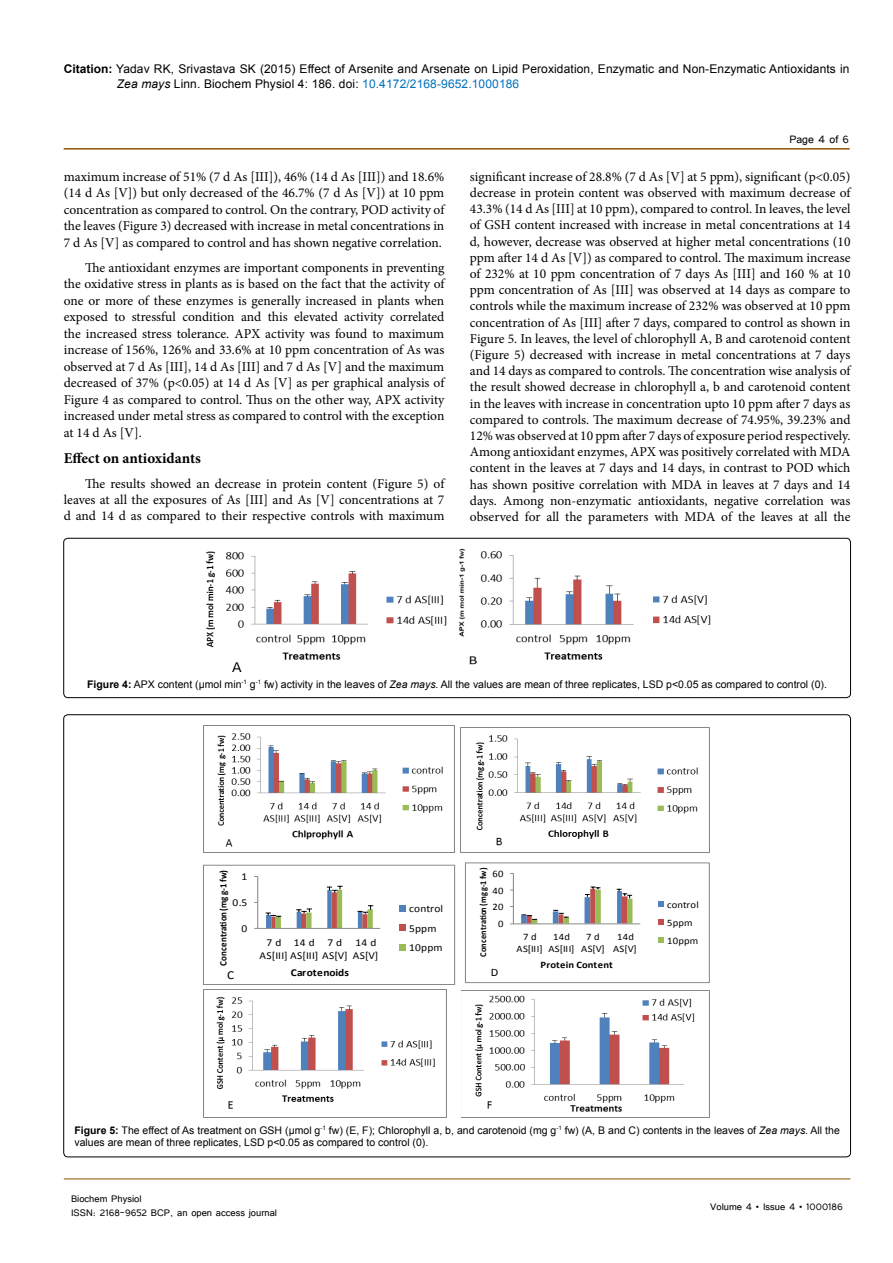
<style>
.page{position:relative;width:893px;height:1263px;background:#fff}
.page>*{position:absolute;margin:0;border:0;box-sizing:border-box;transform-origin:0 0}
.SSH{font:700 15px "Minion Pro";color:#000}
.t1{font:13.5px/16.2px "Minion Pro";letter-spacing:-.005em;color:#000;text-align:justify}
.t2{font:13.5px "Tunga";color:#000}
.t3{font:12.15px "Calibri";color:#000;scale:1.08 1}
.t4{font:12px/15px "Arial";letter-spacing:.01em;color:#000}
.t5{font:12px/14.4px "Tunga";color:#000}
.t6{font:11.4px "Calibri";color:#000;scale:1.08 1}
.t7{font:10.65px/13px "Calibri";letter-spacing:.03em;color:#000;scale:1.08 1}
.t8{font:10.65px/19.6px "Calibri";letter-spacing:.01em;color:#000;scale:1.08 1}
.t9{font:700 10.65px "Calibri";color:#000;scale:1.08 1}
.t10{font:10.5px/12.6px "Arial";color:#000}
.t11{font:9.9px/12.1px "Calibri";letter-spacing:.03em;color:#000;text-align:center;scale:1.08 1}
.t12{font:9.9px/18.3px "Calibri";letter-spacing:.01em;color:#000;scale:1.08 1}
.t13{font:700 9.9px "Calibri";letter-spacing:.01em;color:#000;scale:1.08 1}
.t14{font:700 9.6px "Calibri";letter-spacing:.01em;color:#000;scale:.93 1}
.t15{font:700 9px "Calibri";letter-spacing:.01em;color:#000;scale:.93 1}
.s1{font-weight:700}
.s2{font-style:italic}
.s3{color:#0072bc}
</style>
<div class="page">
<hr style="left:64px;top:148px;width:786px;height:2px;background:#905501">
<hr style="left:64px;top:1179px;width:786px;height:1px;background:#905501">
<div style="left:64px;top:538px;width:787px;height:160px;border:1px solid #000;border-radius:4px"></div>
<img style="left:459px;top:548px;width:252px;height:117px">
<img style="left:206px;top:551px;width:241px;height:120px">
<img style="left:203px;top:725px;width:251px;height:127px">
<img style="left:461px;top:727px;width:249px;height:125px">
<svg style="left:266px;top:886px;width:107px;height:42px"></svg>
<hr style="left:257px;top:876px;width:1px;height:52px;background:#868686">
<hr style="left:258px;top:928px;width:122px;height:1px;background:#868686">
<div style="left:399px;top:905px;width:6px;height:7px;background:#4f81bd"></div>
<svg style="left:399px;top:925px;width:6px;height:6px"></svg>
<div style="left:399px;top:944px;width:6px;height:7px;background:#9bbb59"></div>
<div style="left:203px;top:865px;width:252px;height:120px;border:1px solid #868686"></div>
<svg style="left:521px;top:886px;width:111px;height:37px"></svg>
<hr style="left:513px;top:873px;width:1px;height:51px;background:#868686">
<hr style="left:513px;top:923px;width:127px;height:1px;background:#868686">
<svg style="left:658px;top:902px;width:5px;height:5px"></svg>
<svg style="left:658px;top:920px;width:5px;height:5px"></svg>
<svg style="left:658px;top:938px;width:5px;height:5px"></svg>
<div style="left:465px;top:862px;width:245px;height:121px;border:1px solid #868686"></div>
<img style="left:203px;top:990px;width:232px;height:127px">
<img style="left:475px;top:991px;width:235px;height:126px">
<p class="t4" style="left:117px;top:61px;width:734px;text-indent:-53px"><span class="s1">Citation:</span> Yadav RK, Srivastava SK (2015) Effect of Arsenite and Arsenate on Lipid Peroxidation, Enzymatic and Non-Enzymatic Antioxidants in<br><span class="s2">Zea mays</span> Linn. Biochem Physiol 4: 186. doi: <span class="s3">10.4172/2168-9652.1000186</span></p>
<p class="t1" style="left:64px;top:168px;width:382px">maximum increase of 51% (7 d As [III]), 46% (14 d As [III]) and 18.6% (14 d As [V]) but only decreased of the 46.7% (7 d As [V]) at 10 ppm concentration as compared to control. On the contrary, POD activity of the leaves (Figure 3) decreased with increase in metal concentrations in 7 d As [V] as compared to control and has shown negative correlation.</p>
<p class="t1" style="left:64px;top:259px;width:382px;text-indent:21px">The antioxidant enzymes are important components in preventing the oxidative stress in plants as is based on the fact that the activity of one or more of these enzymes is generally increased in plants when exposed to stressful condition and this elevated activity correlated the increased stress tolerance. APX activity was found to maximum increase of 156%, 126% and 33.6% at 10 ppm concentration of As was observed at 7 d As [III], 14 d As [III] and 7 d As [V] and the maximum decreased of 37% (p&lt;0.05) at 14 d As [V] as per graphical analysis of Figure 4 as compared to control. Thus on the other way, APX activity increased under metal stress as compared to control with the exception at 14 d As [V].</p>
<p class="SSH" style="left:64px;top:448px;width:139px">Effect on antioxidants</p>
<p class="t1" style="left:64px;top:476px;width:382px;text-indent:21px">The results showed an decrease in protein content (Figure 5) of leaves at all the exposures of As [III] and As [V] concentrations at 7 d and 14 d as compared to their respective controls with maximum</p>
<p class="t2" style="left:789px;top:131px;width:61px">Page 4 of 6</p>
<p class="t1" style="left:470px;top:168px;width:382px">significant increase of 28.8% (7 d As [V] at 5 ppm), significant (p&lt;0.05) decrease in protein content was observed with maximum decrease of 43.3% (14 d As [III] at 10 ppm), compared to control. In leaves, the level of GSH content increased with increase in metal concentrations at 14 d, however, decrease was observed at higher metal concentrations (10 ppm after 14 d As [V]) as compared to control. The maximum increase of 232% at 10 ppm concentration of 7 days As [III] and 160 % at 10 ppm concentration of As [III] was observed at 14 days as compare to controls while the maximum increase of 232% was observed at 10 ppm concentration of As [III] after 7 days, compared to control as shown in Figure 5. In leaves, the level of chlorophyll A, B and carotenoid content (Figure 5) decreased with increase in metal concentrations at 7 days and 14 days as compared to controls. The concentration wise analysis of the result showed decrease in chlorophyll a, b and carotenoid content in the leaves with increase in concentration upto 10 ppm after 7 days as compared to controls. The maximum decrease of 74.95%, 39.23% and 12% was observed at 10 ppm after 7 days of exposure period respectively.<br>Among antioxidant enzymes, APX was positively correlated with MDA content in the leaves at 7 days and 14 days, in contrast to POD which has shown positive correlation with MDA in leaves at 7 days and 14 days. Among non-enzymatic antioxidants, negative correlation was observed for all the parameters with MDA of the leaves at all the</p>
<p class="t10" style="left:87px;top:678px;width:741px"><span class="s1">Figure 4:</span> APX content (μmol min<sup>-1</sup> g<sup>-1</sup> fw) activity in the leaves of <span class="s2">Zea mays</span>. All the values are mean of three replicates, LSD p&lt;0.05 as compared to control (0).</p>
<p class="t14" style="left:217px;top:966px;width:104px;rotate:-90deg">Concentration (mg g-1 fw)</p>
<p class="t7" style="left:242px;top:870px;width:7px">1</p>
<p class="t7" style="left:233px;top:896px;width:15px">0.5</p>
<p class="t7" style="left:242px;top:922px;width:7px">0</p>
<p class="t3" style="left:227px;top:967px;width:8px">C</p>
<p class="t7" style="left:260px;top:936px;width:83px;text-indent:7px">7 d<br>AS[III] AS[III] AS[V]</p>
<p class="t7" style="left:294px;top:936px;width:21px">14 d</p>
<p class="t7" style="left:327px;top:936px;width:15px">7 d</p>
<p class="t7" style="left:353px;top:936px;width:25px">14 d<br>AS[V]</p>
<p class="t9" style="left:291px;top:965px;width:55px">Carotenoids</p>
<p class="t8" style="left:409px;top:899px;width:33px">control<br>5ppm<br>10ppm</p>
<p class="t15" style="left:477px;top:957px;width:97px;rotate:-90deg">Concentration (mg g-1 fw)</p>
<p class="t11" style="left:492px;top:867px;width:12px">60</p>
<p class="t11" style="left:492px;top:884px;width:12px">40</p>
<p class="t11" style="left:492px;top:901px;width:12px">20</p>
<p class="t11" style="left:498px;top:918px;width:6px">0</p>
<p class="t6" style="left:491px;top:965px;width:8px">D</p>
<p class="t11" style="left:516px;top:931px;width:26px">7 d<br>AS[III]</p>
<p class="t11" style="left:548px;top:931px;width:26px">14d<br>AS[III]</p>
<p class="t11" style="left:581px;top:931px;width:23px">7 d<br>AS[V]</p>
<p class="t11" style="left:613px;top:931px;width:23px">14d<br>AS[V]</p>
<p class="t13" style="left:541px;top:958px;width:68px">Protein Content</p>
<p class="t12" style="left:667px;top:895px;width:31px">control<br>5ppm<br>10ppm</p>
<p class="t10" style="left:74px;top:1123px;width:767px"><span class="s1">Figure 5:</span> The effect of As treatment on GSH (μmol g<sup>-1</sup> fw) (E, F); Chlorophyll a, b, and carotenoid (mg g<sup>-1</sup> fw) (A, B and C) contents in the leaves of <span class="s2">Zea mays</span>. All the values are mean of three replicates, LSD p&lt;0.05 as compared to control (0).</p>
<p class="t5" style="left:71px;top:1190px;width:208px">Biochem Physiol<br>ISSN: 2168-9652 BCP, an open access journal</p>
<p class="t5" style="left:710px;top:1199px;width:134px">Volume 4 • Issue 4 • 1000186</p>
</div>
